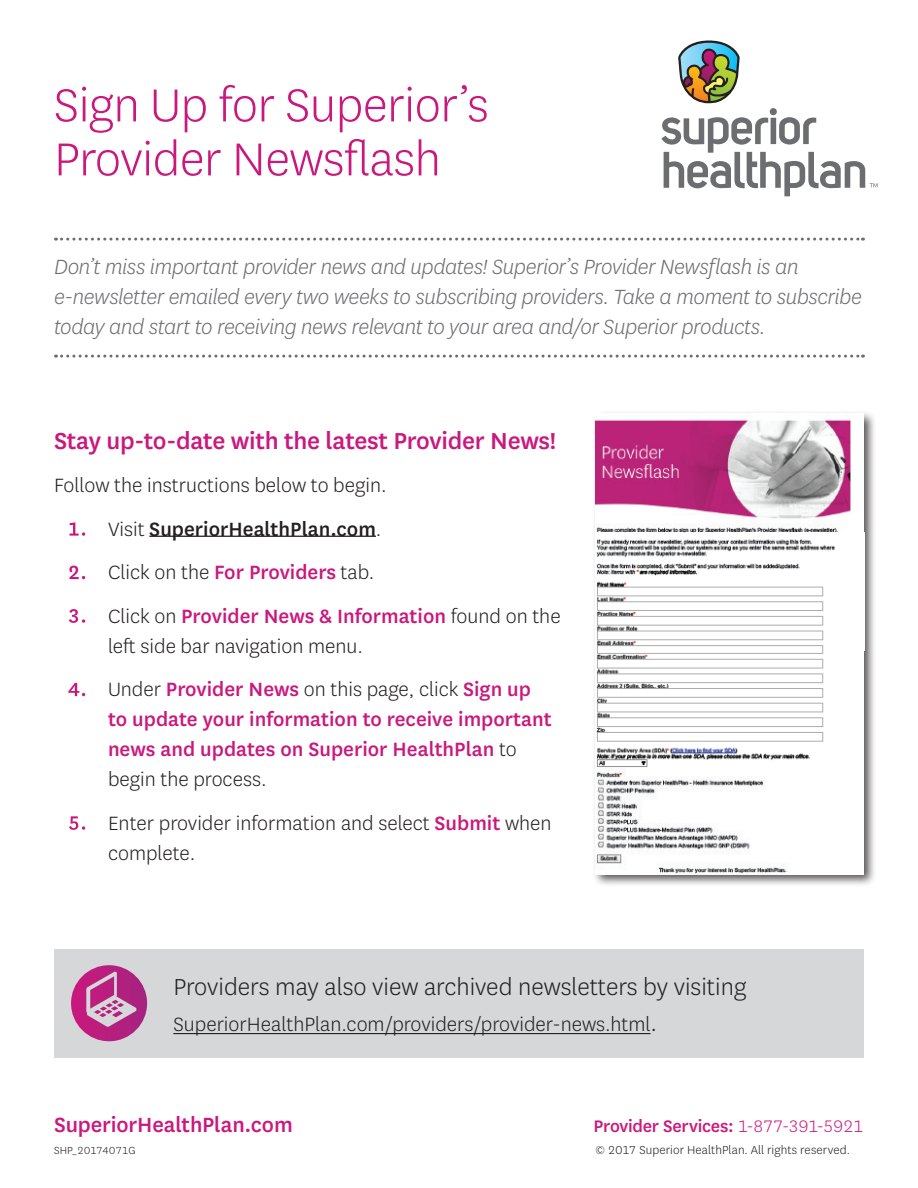
<style>
.page{position:relative;width:918px;height:1188px;background:#fff}
.page>*{position:absolute;margin:0;border:0;box-sizing:border-box;transform-origin:0 0}
.t1{font:300 54px/54px "Centene Sans";letter-spacing:-.01em;color:#ca187d}
.Bullet{font:300 27px "National";color:#231f20}
.t2{font:500 27px "National";letter-spacing:-.01em;color:#ca187d}
.t3{font:italic 300 24px/30px "National";letter-spacing:-.025em;color:#6c6d70}
.t4{font:500 24px "Centene Sans";letter-spacing:-.005em;color:#ca187d}
.Bullet-2{font:300 22.5px/30px "National";color:#231f20}
.t5{font:500 22.5px/30px "National";color:#ca187d}
.t6{font:500 22.5px "National";color:#231f20}
.t7{font:500 19.5px "Centene Sans";letter-spacing:-.015em;color:#ca187d}
.t8{font:300 13.5px "Centene Sans";letter-spacing:.01em;color:#231f20}
.t9{font:300 12px "Centene Sans";letter-spacing:-.03em;color:#231f20}
.s1{color:#fff}
.s2{font-weight:300}
.s3{font-weight:500;color:#fff}
.s4{font-weight:500;color:#ca187d}
.s5{font-weight:300;color:#231f20}
.s6{font-size:27px}
</style>
<div class="page">
<svg style="left:56px;top:238px;width:807px;height:3px"></svg>
<svg style="left:56px;top:355px;width:807px;height:3px"></svg>
<svg style="left:662px;top:40px;width:216px;height:156px"></svg>
<hr style="left:149px;top:536px;width:227px;height:1px;background:#231f20">
<div style="left:592px;top:410px;width:285px;height:477px;background:#231f20;opacity:.75"></div>
<img style="left:595px;top:414px;width:269px;height:460px">
<div style="left:54px;top:949px;width:810px;height:108px;background:#d6d7d9"></div>
<hr style="left:173px;top:1033px;width:478px;height:1px;background:#231f20">
<svg style="left:71px;top:965px;width:76px;height:76px"></svg>
<p class="t1" style="left:54px;top:76px;width:436px">Sign Up for Superior’s<br>Provider Newsflash</p>
<h1 class="t3" style="left:54px;top:251px;width:809px">Don’t miss important provider news and updates! Superior’s Provider Newsflash is an e-newsletter emailed every two weeks to subscribing providers. Take a moment to subscribe today and start to receiving news relevant to your area and/or Superior products.</h1>
<h2 class="t2" style="left:54px;top:422px;width:504px">Stay up-to-date with the latest Provider News!</h2>
<p class="Bullet-2" style="left:54px;top:470px;width:334px">Follow the instructions below to begin.</p>
<p class="t6" style="left:68px;top:513px;width:316px"><span class="s1">1.</span> <span class="s2">Visit</span> SuperiorHealthPlan.com<span class="s2">.</span></p>
<p class="Bullet-2" style="left:68px;top:557px;width:308px"><span class="s3">2.</span> Click on the <span class="s4">For Providers</span> tab.</p>
<p class="Bullet-2" style="left:108px;top:600px;width:454px;text-indent:-40px"><span class="s3">3.</span> Click on <span class="s4">Provider News &amp; Information</span> found on the left side bar navigation menu.</p>
<p class="t5" style="left:108px;top:673px;width:445px;text-indent:-40px"><span class="s1">4.</span> <span class="s5">Under</span> Provider News <span class="s5">on this page, click</span> Sign up to update your information to receive important news and updates on Superior HealthPlan <span class="s5">to begin the process.</span></p>
<p class="Bullet-2" style="left:108px;top:807px;width:445px;text-indent:-40px"><span class="s3">5.</span> Enter provider information and select <span class="s4">Submit</span> when complete.</p>
<p class="Bullet" style="left:173px;top:970px;width:575px">Providers may also view archived newsletters by visiting</p>
<p class="Bullet-2" style="left:173px;top:1009px;width:485px">SuperiorHealthPlan.com/providers/provider-news.html<span class="s6">.</span></p>
<p class="t4" style="left:54px;top:1108px;width:240px">SuperiorHealthPlan.com</p>
<p class="t9" style="left:54px;top:1143px;width:83px">SHP_20174071G</p>
<p class="t8" style="left:595px;top:1142px;width:256px">© 2017 Superior HealthPlan. All rights reserved.</p>
<p class="t7" style="left:593px;top:1113px;width:272px">Provider Services: <span class="s2">1-877-391-5921</span></p>
</div>
